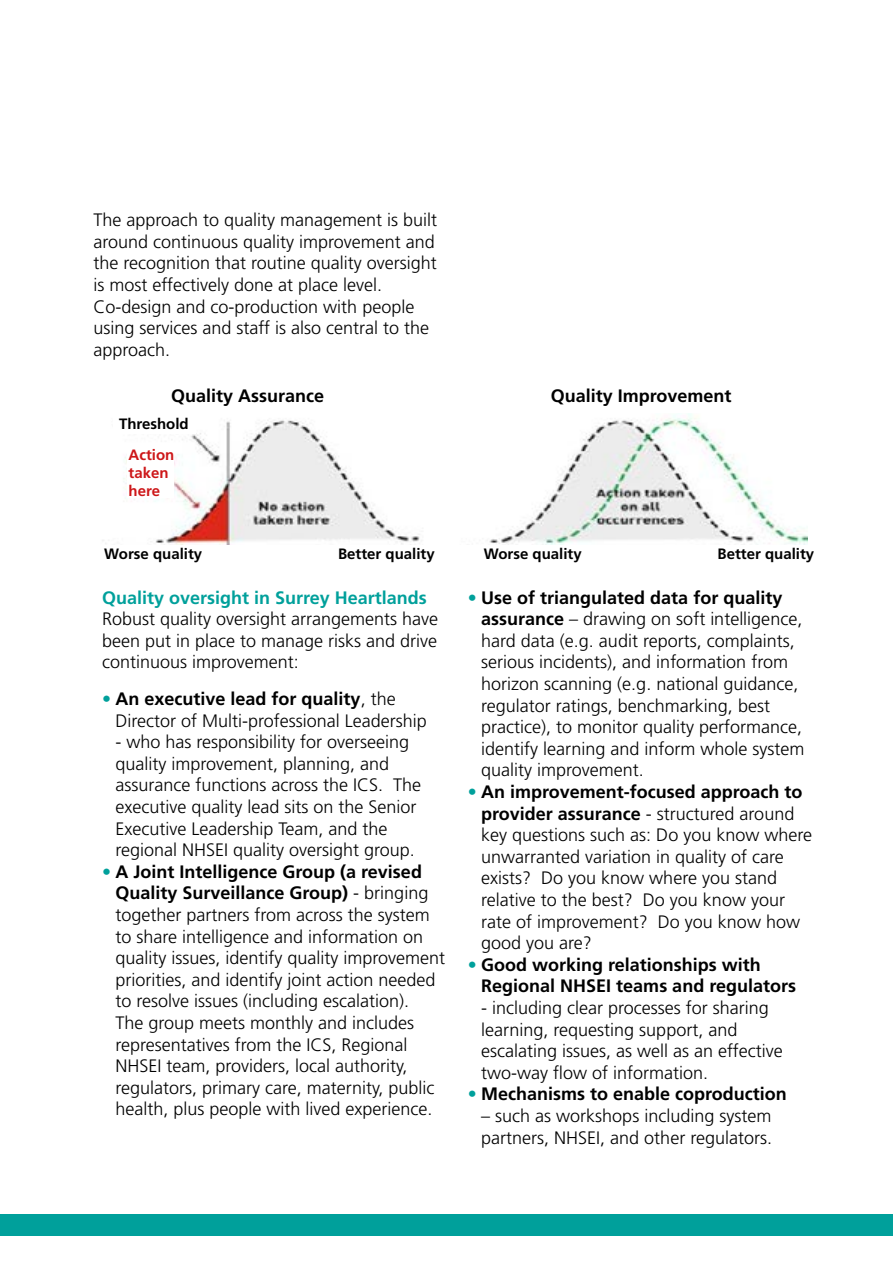
<style>
.page{position:relative;width:893px;height:1263px;background:#fff}
.page>*{position:absolute;margin:0;border:0;box-sizing:border-box;transform-origin:0 0}
.t1{font:300 18px/21.6px "Frutiger LT Std";color:#000}
.t2{font:700 18px/21.6px "Frutiger LT Std";color:#000}
.t3{font:700 18px "Frutiger LT Std";color:#00a09b}
.t4{font:700 15px "Frutiger LT Std";color:#000}
.t5{font:700 15px "Frutiger LT Std";color:#cd1719}
.s1{color:#00a09b}
.s2{font-weight:700}
.s3{font-weight:300;color:#00a09b}
</style>
<div class="page">
<div style="left:0;top:1214px;width:893px;height:21px;background:#00a09b"></div>
<img style="left:102px;top:414px;width:706px;height:130px">
<div style="left:113px;top:417px;width:83px;height:17px;background:#fff"></div>
<div style="left:128px;top:452px;width:46px;height:45px;background:#fff"></div>
<p class="t1" style="left:94px;top:209px;width:345px">The approach to quality management is built around continuous quality improvement and the recognition that routine quality oversight is most effectively done at place level.</p>
<p class="t1" style="left:94px;top:296px;width:337px">Co-design and co-production with people using services and staff is also central to the approach.</p>
<p class="t2" style="left:171px;top:385px;width:155px">Quality Assurance</p>
<p class="t2" style="left:551px;top:385px;width:182px">Quality Improvement</p>
<p class="t4" style="left:119px;top:415px;width:71px">Threshold</p>
<p class="t5" style="left:129px;top:446px;width:47px">Action</p>
<p class="t5" style="left:129px;top:464px;width:42px">taken</p>
<p class="t5" style="left:129px;top:482px;width:33px">here</p>
<p class="t4" style="left:104px;top:545px;width:100px">Worse quality</p>
<p class="t4" style="left:338px;top:545px;width:98px">Better quality</p>
<p class="t4" style="left:484px;top:545px;width:100px">Worse quality</p>
<p class="t4" style="left:718px;top:545px;width:98px">Better quality</p>
<p class="t3" style="left:102px;top:587px;width:326px">Quality oversight in Surrey Heartlands</p>
<p class="t1" style="left:102px;top:608px;width:338px;text-align:justify">Robust quality oversight arrangements have been put in place to manage risks and drive continuous improvement:</p>
<p class="t1" style="left:116px;top:688px;width:313px;text-indent:-14px"><span class="s1">•</span> <span class="s2">An executive lead for quality</span>, the<br>Director of Multi-professional Leadership</p>
<p class="t1" style="left:116px;top:731px;width:307px">- who has responsibility for overseeing quality improvement, planning, and assurance functions across the ICS. The executive quality lead sits on the Senior Executive Leadership Team, and the regional NHSEI quality oversight group.</p>
<p class="t1" style="left:116px;top:861px;width:331px;text-indent:-14px"><span class="s1">•</span> <span class="s2">A Joint Intelligence Group (a revised Quality Surveillance Group)</span> - bringing together partners from across the system to share intelligence and information on quality issues, identify quality improvement priorities, and identify joint action needed to resolve issues (including escalation).<br>The group meets monthly and includes representatives from the ICS, Regional NHSEI team, providers, local authority, regulators, primary care, maternity, public health, plus people with lived experience.</p>
<p class="t1" style="left:481px;top:587px;width:325px;text-indent:-14px"><span class="s1">•</span> <span class="s2">Use of triangulated data for quality assurance</span> – drawing on soft intelligence, hard data (e.g. audit reports, complaints, serious incidents), and information from horizon scanning (e.g. national guidance, regulator ratings, benchmarking, best practice), to monitor quality performance, identify learning and inform whole system quality improvement.</p>
<p class="t1" style="left:481px;top:781px;width:332px;text-indent:-14px"><span class="s1">•</span> <span class="s2">An improvement-focused approach to provider assurance</span> - structured around key questions such as: Do you know where unwarranted variation in quality of care exists? Do you know where you stand relative to the best? Do you know your rate of improvement? Do you know how good you are?</p>
<p class="t2" style="left:481px;top:954px;width:316px;text-indent:-14px"><span class="s3">•</span> Good working relationships with<br>Regional NHSEI teams and regulators</p>
<p class="t1" style="left:481px;top:997px;width:303px">- including clear processes for sharing learning, requesting support, and escalating issues, as well as an effective two-way flow of information.</p>
<p class="t2" style="left:468px;top:1083px;width:321px"><span class="s3">•</span> Mechanisms to enable coproduction</p>
<p class="t1" style="left:481px;top:1105px;width:292px">– such as workshops including system partners, NHSEI, and other regulators.</p>
</div>
